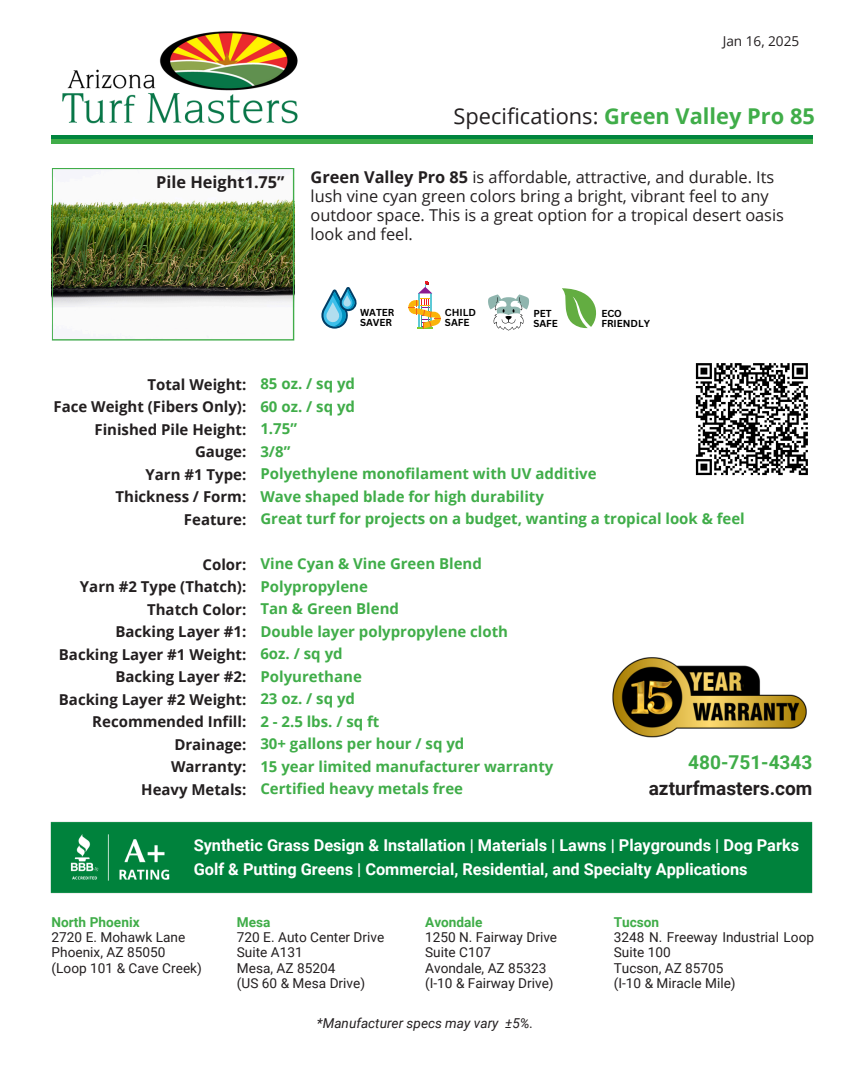
<style>
.page{position:relative;width:864px;height:1080px;background:#fff}
.page>*{position:absolute;margin:0;border:0;box-sizing:border-box;transform-origin:0 0}
.t1{font:700 21.75px "Open Sans";color:#40ad49}
.t2{font:700 19.05px/25.8px "Roboto";color:#231f20;text-align:right}
.t3{font:16.35px/19.2px "Open Sans";color:#231f20}
.t4{font:700 16.35px/23.7px "Roboto";color:#fff}
.t5{font:700 16.35px "Open Sans";color:#231f20}
.t6{font:700 15px/22.5px "Open Sans";color:#40ad49}
.t7{font:700 15px/22.5px "Open Sans";color:#231f20;text-align:right}
.t8{font:13.65px/15.3px "Roboto";color:#231f20}
.t9{font:italic 13.65px "Roboto";color:#231f20}
.t10{font:13.65px "Open Sans";color:#231f20}
.t11{font:700 9.9px "Canva Sans";color:#000}
.s1{font-weight:400;color:#231f20}
.s2{font-weight:700}
.s3{color:#40ad49}
.s4{font-weight:700;color:#40ad49}
</style>
<div class="page">
<img style="left:52px;top:168px;width:242px;height:173px">
<hr style="left:52px;top:135px;width:760px;height:4px;background:#00853e">
<hr style="left:52px;top:139px;width:760px;height:4px;background:#40ad49">
<img style="left:50px;top:821px;width:763px;height:73px">
<svg style="left:695px;top:363px;width:113px;height:113px"></svg>
<img style="left:612px;top:657px;width:195px;height:81px">
<svg style="left:321px;top:287px;width:36px;height:42px"></svg>
<svg style="left:408px;top:282px;width:33px;height:47px"></svg>
<svg style="left:562px;top:288px;width:35px;height:41px"></svg>
<svg style="left:488px;top:294px;width:41px;height:36px"></svg>
<img style="left:62px;top:31px;width:236px;height:93px">
<p class="t10" style="left:723px;top:32px;width:78px">Jan 16, 2025</p>
<h1 class="t1" style="left:454px;top:100px;width:363px"><span class="s1">Specifications:</span> Green Valley Pro 85</h1>
<p class="t5" style="left:156px;top:170px;width:130px">Pile Height1.75”</p>
<h3 class="t3" style="left:311px;top:167px;width:475px"><span class="s2">Green Valley Pro 85</span> is affordable, attractive, and durable. Its lush vine cyan green colors bring a bright, vibrant feel to any outdoor space. This is a great option for a tropical desert oasis look and feel.</h3>
<p class="t11" style="left:360px;top:305px;width:36px">WATER</p>
<p class="t11" style="left:360px;top:315px;width:34px">SAVER</p>
<p class="t11" style="left:445px;top:305px;width:33px">CHILD</p>
<p class="t11" style="left:445px;top:315px;width:26px">SAFE</p>
<h3 class="t11" style="left:533px;top:306px;width:20px">PET</h3>
<p class="t11" style="left:533px;top:316px;width:26px">SAFE</p>
<p class="t11" style="left:601px;top:306px;width:22px">ECO</p>
<h3 class="t11" style="left:601px;top:316px;width:50px">FRIENDLY</h3>
<h3 class="t7" style="left:54px;top:373px;width:194px">Total Weight:<br>Face Weight (Fibers Only):<br>Finished Pile Height:<br>Gauge:<br>Yarn #1 Type:<br>Thickness / Form:<br>Feature:</h3>
<h3 class="t7" style="left:59px;top:553px;width:189px">Color:<br>Yarn #2 Type (Thatch):<br>Thatch Color:<br>Backing Layer #1:<br>Backing Layer #1 Weight:<br>Backing Layer #2:<br>Backing Layer #2 Weight:<br>Recommended Infill:<br>Drainage:<br>Warranty:<br>Heavy Metals:</h3>
<p class="t6" style="left:260px;top:372px;width:486px">85 oz. / sq yd<br>60 oz. / sq yd<br>1.75”<br>3/8”<br>Polyethylene monofilament with UV additive<br>Wave shaped blade for high durability<br>Great turf for projects on a budget, wanting a tropical look &amp; feel</p>
<h5 class="t6" style="left:260px;top:552px;width:294px">Vine Cyan &amp; Vine Green Blend<br>Polypropylene<br>Tan &amp; Green Blend<br>Double layer polypropylene cloth<br>6oz. / sq yd<br>Polyurethane<br>23 oz. / sq yd<br>2 - 2.5 lbs. / sq ft<br>30+ gallons per hour / sq yd<br>15 year limited manufacturer warranty<br>Certified heavy metals free</h5>
<p class="t2" style="left:649px;top:750px;width:165px"><span class="s3">480-751-4343 </span>azturfmasters.com</p>
<p class="t4" style="left:194px;top:834px;width:607px">Synthetic Grass Design &amp; Installation | Materials | Lawns | Playgrounds | Dog Parks<br>Golf &amp; Putting Greens | Commercial, Residential, and Specialty Applications</p>
<h4 class="t8" style="left:52px;top:914px;width:152px"><span class="s4">North Phoenix<br></span>2720 E. Mohawk Lane<br>Phoenix, AZ 85050 (Loop 101 &amp; Cave Creek)</h4>
<p class="t8" style="left:237px;top:914px;width:149px"><span class="s4">Mesa<br></span>720 E. Auto Center Drive<br>Suite A131<br>Mesa, AZ 85204<br>(US 60 &amp; Mesa Drive)</p>
<p class="t8" style="left:425px;top:914px;width:133px"><span class="s4">Avondale<br></span>1250 N. Fairway Drive<br>Suite C107<br>Avondale, AZ 85323 (I-10 &amp; Fairway Drive)</p>
<p class="t8" style="left:614px;top:914px;width:202px"><span class="s4">Tucson<br></span>3248 N. Freeway Industrial Loop<br>Suite 100<br>Tucson, AZ 85705<br>(I-10 &amp; Miracle Mile)</p>
<p class="t9" style="left:317px;top:1015px;width:218px">*Manufacturer specs may vary ±5%.</p>
</div>
